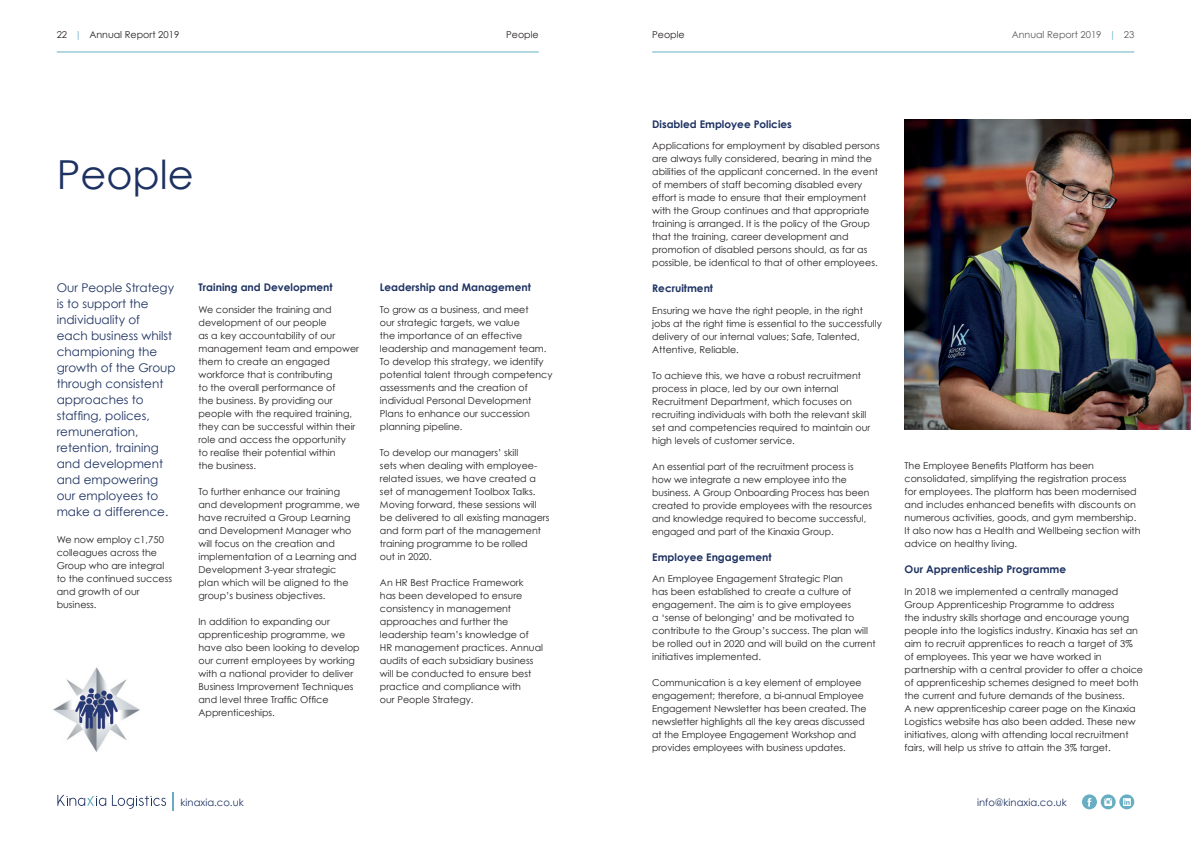
<style>
.page{position:relative;width:1191px;height:842px;background:#fff}
.page>*{position:absolute;margin:0;border:0;box-sizing:border-box;transform-origin:0 0}
.t1{font:40px "Century Gothic";color:#1e3262}
.t2{font:12px/16px "Century Gothic";color:#1e3262}
.t3{font:700 10.5px "Century Gothic";color:#1e3262}
.t4{font:10px "Century Gothic";color:#1e3262}
.t5{font:9.5px/13px "Century Gothic";color:#231f20}
.t6{font:9.5px "Century Gothic";color:#57585a}
.s1{color:#67aec2}
</style>
<div class="page">
<img style="left:904px;top:119px;width:287px;height:310px">
<hr style="left:652px;top:51px;width:482px;height:1px;background:#67aec2">
<hr style="left:57px;top:51px;width:482px;height:1px;background:#67aec2">
<img style="left:53px;top:667px;width:87px;height:85px">
<svg style="left:173px;top:792px;width:1px;height:19px"></svg>
<svg style="left:112px;top:795px;width:54px;height:14px"></svg>
<svg style="left:57px;top:795px;width:49px;height:11px"></svg>
<svg style="left:1082px;top:794px;width:52px;height:15px"></svg>
<p class="t5" style="left:57px;top:28px;width:124px">22 <span class="s1">|</span> Annual Report 2019</p>
<p class="t5" style="left:506px;top:28px;width:34px">People</p>
<p class="t5" style="left:652px;top:28px;width:34px">People</p>
<p class="t6" style="left:1011px;top:29px;width:124px">Annual Report 2019 <span class="s1">|</span> 23</p>
<p class="t1" style="left:57px;top:151px;width:139px">People</p>
<p class="t3" style="left:198px;top:281px;width:136px">Training and Development</p>
<p class="t5" style="left:198px;top:303px;width:162px">We consider the training and development of our people<br>as a key accountability of our management team and empower them to create an engaged workforce that is contributing<br>to the overall performance of<br>the business. By providing our people with the required training, they can be successful within their role and access the opportunity<br>to realise their potential within<br>the business.</p>
<p class="t5" style="left:198px;top:485px;width:163px">To further enhance our training and development programme, we have recruited a Group Learning and Development Manager who will focus on the creation and implementation of a Learning and<br>Development 3-year strategic<br>plan which will be aligned to the group’s business objectives.</p>
<p class="t5" style="left:198px;top:615px;width:163px">In addition to expanding our apprenticeship programme, we have also been looking to develop our current employees by working with a national provider to deliver<br>Business Improvement Techniques and level three Traffic Office<br>Apprenticeships.</p>
<p class="t2" style="left:57px;top:280px;width:120px">Our People Strategy is to support the individuality of<br>each business whilst championing the growth of the Group through consistent approaches to staffing, polices, remuneration, retention, training and development and empowering our employees to make a difference.</p>
<p class="t3" style="left:380px;top:281px;width:152px">Leadership and Management</p>
<p class="t5" style="left:380px;top:303px;width:174px">To grow as a business, and meet<br>our strategic targets, we value<br>the importance of an effective leadership and management team.<br>To develop this strategy, we identify potential talent through competency assessments and the creation of individual Personal Development<br>Plans to enhance our succession planning pipeline.</p>
<p class="t5" style="left:380px;top:446px;width:171px">To develop our managers’ skill<br>sets when dealing with employee&shy;related issues, we have created a set of management Toolbox Talks.<br>Moving forward, these sessions will be delivered to all existing managers and form part of the management training programme to be rolled<br>out in 2020.</p>
<p class="t5" style="left:380px;top:576px;width:165px">An HR Best Practice Framework<br>has been developed to ensure consistency in management approaches and further the leadership team’s knowledge of<br>HR management practices. Annual audits of each subsidiary business will be conducted to ensure best practice and compliance with<br>our People Strategy.</p>
<p class="t5" style="left:57px;top:533px;width:117px">We now employ c1,750 colleagues across the<br>Group who are integral to the continued success and growth of our business.</p>
<p class="t3" style="left:652px;top:117px;width:141px">Disabled Employee Policies</p>
<p class="t5" style="left:652px;top:139px;width:229px">Applications for employment by disabled persons are always fully considered, bearing in mind the abilities of the applicant concerned. In the event of members of staff becoming disabled every effort is made to ensure that their employment with the Group continues and that appropriate training is arranged. It is the policy of the Group that the training, career development and promotion of disabled persons should, as far as possible, be identical to that of other employees.</p>
<p class="t3" style="left:652px;top:282px;width:62px">Recruitment</p>
<p class="t5" style="left:652px;top:304px;width:231px">Ensuring we have the right people, in the right jobs at the right time is essential to the successfully delivery of our internal values; Safe, Talented, Attentive, Reliable.</p>
<p class="t5" style="left:652px;top:369px;width:220px">To achieve this, we have a robust recruitment process in place, led by our own internal Recruitment Department, which focuses on recruiting individuals with both the relevant skill set and competencies required to maintain our high levels of customer service.</p>
<p class="t5" style="left:652px;top:460px;width:221px">An essential part of the recruitment process is how we integrate a new employee into the business. A Group Onboarding Process has been created to provide employees with the resources and knowledge required to become successful, engaged and part of the Kinaxia Group.</p>
<p class="t3" style="left:652px;top:550px;width:121px">Employee Engagement</p>
<p class="t5" style="left:652px;top:572px;width:225px">An Employee Engagement Strategic Plan<br>has been established to create a culture of engagement. The aim is to give employees<br>a ‘sense of belonging’ and be motivated to contribute to the Group’s success. The plan will be rolled out in 2020 and will build on the current initiatives implemented.</p>
<p class="t5" style="left:652px;top:676px;width:216px">Communication is a key element of employee engagement; therefore, a bi-annual Employee Engagement Newsletter has been created. The newsletter highlights all the key areas discussed at the Employee Engagement Workshop and provides employees with business updates.</p>
<p class="t5" style="left:904px;top:459px;width:237px">The Employee Benefits Platform has been consolidated, simplifying the registration process for employees. The platform has been modernised and includes enhanced benefits with discounts on numerous activities, goods, and gym membership.<br>It also now has a Health and Wellbeing section with advice on healthy living.</p>
<p class="t3" style="left:904px;top:563px;width:163px">Our Apprenticeship Programme</p>
<p class="t5" style="left:904px;top:585px;width:240px">In 2018 we implemented a centrally managed Group Apprenticeship Programme to address<br>the industry skills shortage and encourage young people into the logistics industry. Kinaxia has set an aim to recruit apprentices to reach a target of 3% of employees. This year we have worked in partnership with a central provider to offer a choice of apprenticeship schemes designed to meet both the current and future demands of the business.<br>A new apprenticeship career page on the Kinaxia Logistics website has also been added. These new initiatives, along with attending local recruitment fairs, will help us strive to attain the 3% target.</p>
<p class="t4" style="left:181px;top:796px;width:65px">kinaxia.co.uk</p>
<p class="t4" style="left:977px;top:796px;width:91px">info@kinaxia.co.uk</p>
</div>
